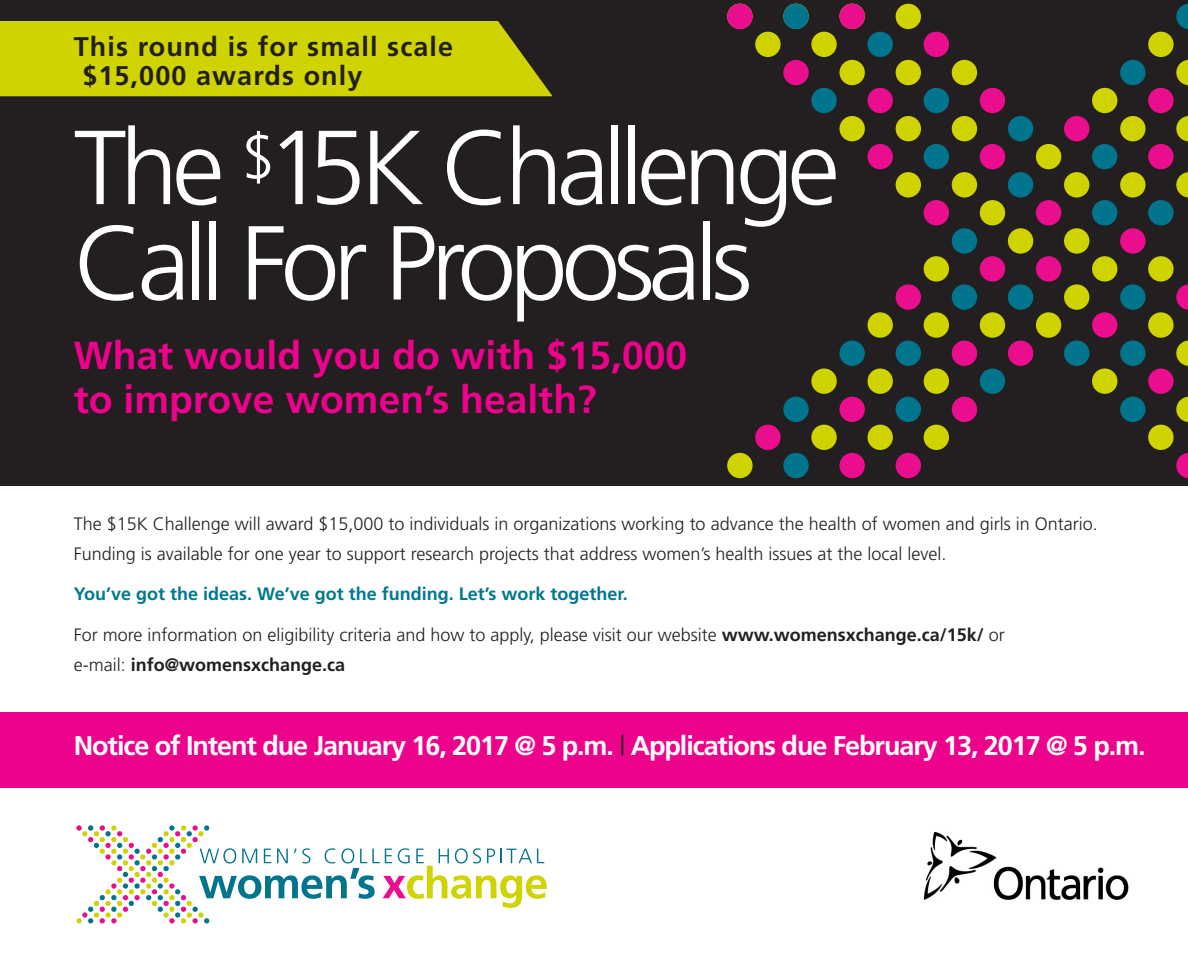
<style>
.page{position:relative;width:1188px;height:972px;background:#fff}
.page>*{position:absolute;margin:0;border:0;box-sizing:border-box;transform-origin:0 0}
.t1{font:300 105px/95.4px "Frutiger";letter-spacing:-.06em;color:#fff}
.t2{font:700 39px/44.4px "Frutiger";color:#ed028c}
.t3{font:700 27px "Frutiger";letter-spacing:-.04em;color:#fff}
.t4{font:700 27px "Frutiger";letter-spacing:.04em;color:#231f20}
.t5{font:300 18px/30px "Frutiger";color:#231f20}
.t6{font:700 18px "Frutiger";color:#00788d}
.s1{font-weight:700}
.s2{font-weight:300;color:#231f20}
</style>
<div class="page">
<div style="left:0;top:713px;width:1188px;height:75px;background:#ed028c"></div>
<div style="left:0;top:0;width:1188px;height:486px;background:#231f20"></div>
<svg style="left:76px;top:825px;width:471px;height:98px"></svg>
<img style="left:923px;top:831px;width:206px;height:69px">
<div style="left:727px;top:453px;width:26px;height:25px;background:#cfd400;border-radius:50%"></div>
<div style="left:783px;top:453px;width:26px;height:25px;background:#00758d;border-radius:50%"></div>
<div style="left:839px;top:453px;width:26px;height:25px;background:#ea0e8e;border-radius:50%"></div>
<div style="left:896px;top:453px;width:25px;height:25px;background:#ea0e8e;border-radius:50%"></div>
<svg style="left:1176px;top:453px;width:12px;height:25px"></svg>
<div style="left:755px;top:425px;width:26px;height:25px;background:#ea0e8e;border-radius:50%"></div>
<div style="left:811px;top:425px;width:26px;height:25px;background:#cfd400;border-radius:50%"></div>
<div style="left:783px;top:397px;width:26px;height:25px;background:#00758d;border-radius:50%"></div>
<div style="left:868px;top:425px;width:25px;height:25px;background:#cfd400;border-radius:50%"></div>
<div style="left:839px;top:397px;width:26px;height:25px;background:#ea0e8e;border-radius:50%"></div>
<div style="left:924px;top:425px;width:25px;height:25px;background:#cfd400;border-radius:50%"></div>
<div style="left:896px;top:397px;width:25px;height:25px;background:#00758d;border-radius:50%"></div>
<div style="left:952px;top:397px;width:25px;height:25px;background:#ea0e8e;border-radius:50%"></div>
<div style="left:1148px;top:425px;width:26px;height:25px;background:#cfd400;border-radius:50%"></div>
<div style="left:1120px;top:397px;width:26px;height:25px;background:#00758d;border-radius:50%"></div>
<svg style="left:1176px;top:397px;width:12px;height:25px"></svg>
<div style="left:811px;top:368px;width:26px;height:26px;background:#cfd400;border-radius:50%"></div>
<div style="left:868px;top:368px;width:25px;height:26px;background:#cfd400;border-radius:50%"></div>
<div style="left:839px;top:341px;width:26px;height:25px;background:#00758d;border-radius:50%"></div>
<div style="left:924px;top:368px;width:25px;height:26px;background:#cfd400;border-radius:50%"></div>
<div style="left:896px;top:341px;width:25px;height:25px;background:#00758d;border-radius:50%"></div>
<div style="left:980px;top:368px;width:25px;height:26px;background:#00758d;border-radius:50%"></div>
<div style="left:952px;top:341px;width:25px;height:25px;background:#ea0e8e;border-radius:50%"></div>
<div style="left:1008px;top:341px;width:25px;height:25px;background:#ea0e8e;border-radius:50%"></div>
<div style="left:1092px;top:368px;width:25px;height:26px;background:#cfd400;border-radius:50%"></div>
<div style="left:1064px;top:341px;width:25px;height:25px;background:#00758d;border-radius:50%"></div>
<div style="left:1148px;top:368px;width:26px;height:26px;background:#ea0e8e;border-radius:50%"></div>
<div style="left:1120px;top:341px;width:26px;height:25px;background:#00758d;border-radius:50%"></div>
<svg style="left:1176px;top:341px;width:12px;height:25px"></svg>
<div style="left:868px;top:312px;width:25px;height:26px;background:#cfd400;border-radius:50%"></div>
<div style="left:924px;top:312px;width:25px;height:26px;background:#cfd400;border-radius:50%"></div>
<div style="left:896px;top:284px;width:25px;height:26px;background:#ea0e8e;border-radius:50%"></div>
<div style="left:980px;top:312px;width:25px;height:26px;background:#cfd400;border-radius:50%"></div>
<div style="left:952px;top:284px;width:25px;height:26px;background:#00758d;border-radius:50%"></div>
<div style="left:1036px;top:312px;width:25px;height:26px;background:#cfd400;border-radius:50%"></div>
<div style="left:1008px;top:284px;width:25px;height:26px;background:#00758d;border-radius:50%"></div>
<div style="left:1092px;top:312px;width:25px;height:26px;background:#ea0e8e;border-radius:50%"></div>
<div style="left:1064px;top:284px;width:25px;height:26px;background:#cfd400;border-radius:50%"></div>
<div style="left:1148px;top:312px;width:26px;height:26px;background:#cfd400;border-radius:50%"></div>
<div style="left:1120px;top:284px;width:26px;height:26px;background:#00758d;border-radius:50%"></div>
<svg style="left:1176px;top:284px;width:12px;height:26px"></svg>
<div style="left:924px;top:256px;width:25px;height:26px;background:#cfd400;border-radius:50%"></div>
<div style="left:980px;top:256px;width:25px;height:26px;background:#ea0e8e;border-radius:50%"></div>
<div style="left:952px;top:228px;width:25px;height:26px;background:#00758d;border-radius:50%"></div>
<div style="left:1036px;top:256px;width:25px;height:26px;background:#ea0e8e;border-radius:50%"></div>
<div style="left:1008px;top:228px;width:25px;height:26px;background:#cfd400;border-radius:50%"></div>
<div style="left:1092px;top:256px;width:25px;height:26px;background:#cfd400;border-radius:50%"></div>
<div style="left:1064px;top:228px;width:25px;height:26px;background:#cfd400;border-radius:50%"></div>
<div style="left:1148px;top:256px;width:26px;height:26px;background:#cfd400;border-radius:50%"></div>
<div style="left:1120px;top:228px;width:26px;height:26px;background:#ea0e8e;border-radius:50%"></div>
<div style="left:924px;top:200px;width:25px;height:25px;background:#ea0e8e;border-radius:50%"></div>
<div style="left:896px;top:172px;width:25px;height:26px;background:#cfd400;border-radius:50%"></div>
<div style="left:980px;top:200px;width:25px;height:25px;background:#cfd400;border-radius:50%"></div>
<div style="left:952px;top:172px;width:25px;height:26px;background:#cfd400;border-radius:50%"></div>
<div style="left:1036px;top:200px;width:25px;height:25px;background:#ea0e8e;border-radius:50%"></div>
<div style="left:1008px;top:172px;width:25px;height:26px;background:#00758d;border-radius:50%"></div>
<div style="left:1092px;top:200px;width:25px;height:25px;background:#00758d;border-radius:50%"></div>
<div style="left:1064px;top:172px;width:25px;height:26px;background:#cfd400;border-radius:50%"></div>
<div style="left:1148px;top:200px;width:26px;height:25px;background:#00758d;border-radius:50%"></div>
<div style="left:1120px;top:172px;width:26px;height:26px;background:#cfd400;border-radius:50%"></div>
<svg style="left:1176px;top:172px;width:12px;height:26px"></svg>
<div style="left:868px;top:144px;width:25px;height:25px;background:#ea0e8e;border-radius:50%"></div>
<div style="left:839px;top:116px;width:26px;height:25px;background:#cfd400;border-radius:50%"></div>
<div style="left:924px;top:144px;width:25px;height:25px;background:#00758d;border-radius:50%"></div>
<div style="left:896px;top:116px;width:25px;height:25px;background:#cfd400;border-radius:50%"></div>
<div style="left:980px;top:144px;width:25px;height:25px;background:#ea0e8e;border-radius:50%"></div>
<div style="left:952px;top:116px;width:25px;height:25px;background:#cfd400;border-radius:50%"></div>
<div style="left:1036px;top:144px;width:25px;height:25px;background:#cfd400;border-radius:50%"></div>
<div style="left:1008px;top:116px;width:25px;height:25px;background:#00758d;border-radius:50%"></div>
<div style="left:1092px;top:144px;width:25px;height:25px;background:#00758d;border-radius:50%"></div>
<div style="left:1064px;top:116px;width:25px;height:25px;background:#ea0e8e;border-radius:50%"></div>
<div style="left:1148px;top:144px;width:26px;height:25px;background:#ea0e8e;border-radius:50%"></div>
<div style="left:1120px;top:116px;width:26px;height:25px;background:#cfd400;border-radius:50%"></div>
<svg style="left:1176px;top:116px;width:12px;height:25px"></svg>
<div style="left:811px;top:88px;width:26px;height:25px;background:#00758d;border-radius:50%"></div>
<div style="left:783px;top:60px;width:26px;height:25px;background:#ea0e8e;border-radius:50%"></div>
<div style="left:868px;top:88px;width:25px;height:25px;background:#ea0e8e;border-radius:50%"></div>
<div style="left:839px;top:60px;width:26px;height:25px;background:#cfd400;border-radius:50%"></div>
<div style="left:924px;top:88px;width:25px;height:25px;background:#00758d;border-radius:50%"></div>
<div style="left:896px;top:60px;width:25px;height:25px;background:#cfd400;border-radius:50%"></div>
<div style="left:980px;top:88px;width:25px;height:25px;background:#ea0e8e;border-radius:50%"></div>
<div style="left:952px;top:60px;width:25px;height:25px;background:#cfd400;border-radius:50%"></div>
<div style="left:1092px;top:88px;width:25px;height:25px;background:#cfd400;border-radius:50%"></div>
<div style="left:1148px;top:88px;width:26px;height:25px;background:#ea0e8e;border-radius:50%"></div>
<div style="left:1120px;top:60px;width:26px;height:25px;background:#00758d;border-radius:50%"></div>
<svg style="left:1176px;top:60px;width:12px;height:25px"></svg>
<div style="left:755px;top:32px;width:26px;height:25px;background:#cfd400;border-radius:50%"></div>
<div style="left:727px;top:4px;width:26px;height:25px;background:#ea0e8e;border-radius:50%"></div>
<div style="left:811px;top:32px;width:26px;height:25px;background:#cfd400;border-radius:50%"></div>
<div style="left:783px;top:4px;width:26px;height:25px;background:#00758d;border-radius:50%"></div>
<div style="left:868px;top:32px;width:25px;height:25px;background:#00758d;border-radius:50%"></div>
<div style="left:839px;top:4px;width:26px;height:25px;background:#ea0e8e;border-radius:50%"></div>
<div style="left:924px;top:32px;width:25px;height:25px;background:#ea0e8e;border-radius:50%"></div>
<div style="left:896px;top:4px;width:25px;height:25px;background:#cfd400;border-radius:50%"></div>
<div style="left:1148px;top:32px;width:26px;height:25px;background:#cfd400;border-radius:50%"></div>
<svg style="left:1176px;top:4px;width:12px;height:25px"></svg>
<div style="left:0;top:21px;width:553px;height:75px;background:#cfd400"></div>
<p class="t4" style="left:74px;top:30px;width:381px">This round is for small scale</p>
<p class="t4" style="left:82px;top:60px;width:282px">$15,000 awards only</p>
<p class="t1" style="left:74px;top:120px;width:768px">The <sup>$</sup>15K Challenge<br>Call For Proposals</p>
<p class="t2" style="left:74px;top:333px;width:615px">What would you do with $15,000 to improve women’s health?</p>
<p class="t5" style="left:74px;top:509px;width:1025px">The $15K Challenge will award $15,000 to individuals in organizations working to advance the health of women and girls in Ontario.<br>Funding is available for one year to support research projects that address women’s health issues at the local level.</p>
<p class="t6" style="left:74px;top:584px;width:556px">You’ve got the ideas. We’ve got the funding. Let’s work together.</p>
<p class="t5" style="left:74px;top:620px;width:933px">For more information on eligibility criteria and how to apply, please visit our website <span class="s1">www.womensxchange.ca/15k/</span> or e-mail: <span class="s1">info@womensxchange.ca</span></p>
<p class="t3" style="left:74px;top:730px;width:1073px">Notice of Intent due January 16, 2017 @ 5 p.m. <span class="s2">|</span> Applications due February 13, 2017 @ 5 p.m.</p>
</div>
